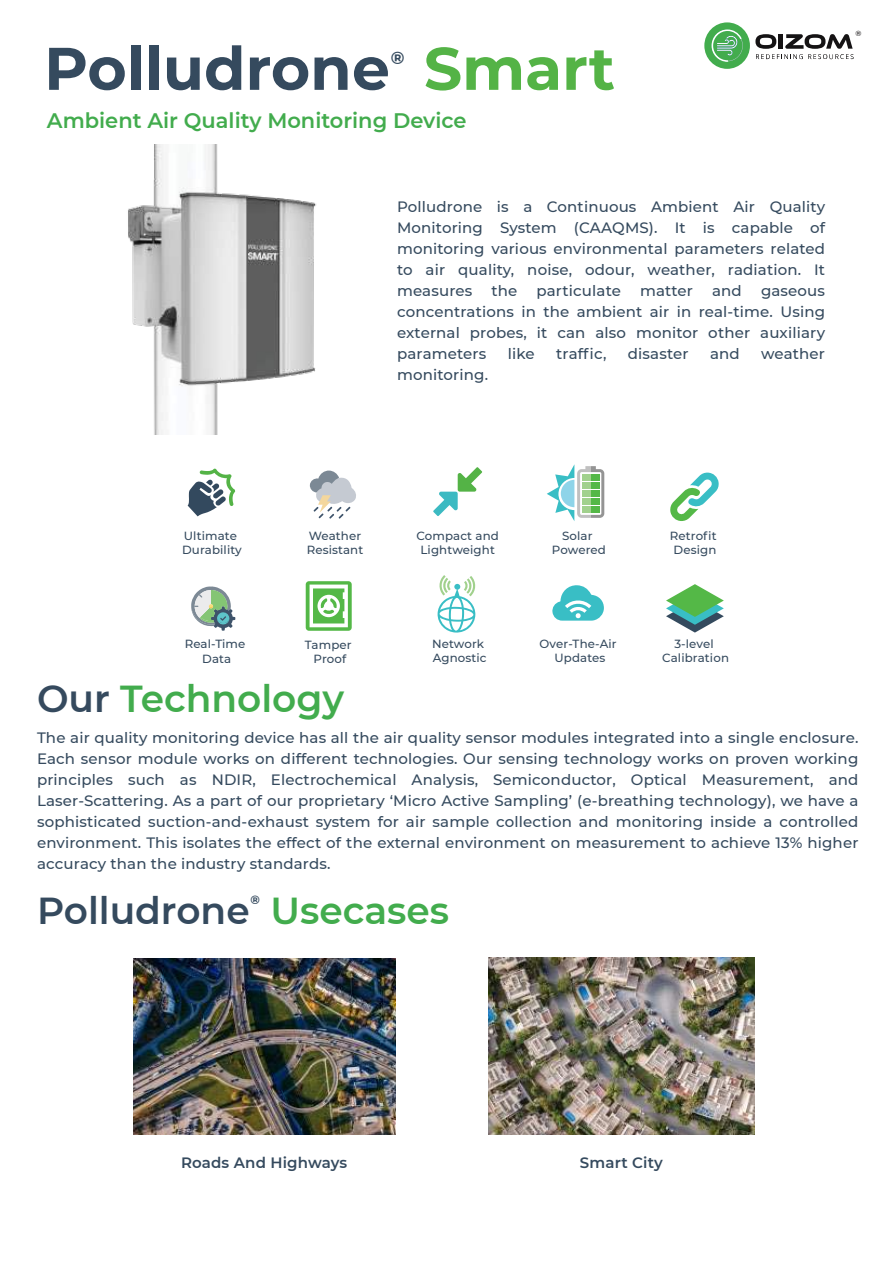
<style>
.page{position:relative;width:893px;height:1263px;background:#fff}
.page>*{position:absolute;margin:0;border:0;box-sizing:border-box;transform-origin:0 0}
.t1{font:700 60px "Montserrat";color:#354a5e}
.t2{font:600 37.5px "Montserrat";color:#354a5e}
.t3{font:600 37.5px "Montserrat";color:#42ac4d}
.t4{font:600 21px "Montserrat";color:#42ac4d}
.t5{font:700 17.55px "Montserrat";color:#354a5e}
.t6{font:500 15px/21px "Montserrat";letter-spacing:.01em;color:#354a5e;text-align:justify}
.t7{font:600 15px "Montserrat";letter-spacing:.01em;color:#354a5e}
.t8{font:700 12px "Montserrat";color:#354a5e}
.t9{font:500 11.85px/14.1px "Montserrat";letter-spacing:.01em;color:#354a5e;text-align:center}
.t10{font:500 7.5px "Montserrat";color:#151314}
.s1{color:#54b346}
.s2{color:#354a5e}
.s3{color:#42ac4d}
</style>
<div class="page">
<svg style="left:433px;top:467px;width:49px;height:49px"></svg>
<svg style="left:188px;top:469px;width:47px;height:47px"></svg>
<svg style="left:552px;top:585px;width:52px;height:36px"></svg>
<svg style="left:547px;top:464px;width:57px;height:57px"></svg>
<svg style="left:670px;top:472px;width:49px;height:49px"></svg>
<svg style="left:306px;top:581px;width:46px;height:50px"></svg>
<svg style="left:437px;top:575px;width:39px;height:58px"></svg>
<svg style="left:666px;top:584px;width:58px;height:49px"></svg>
<img style="left:488px;top:957px;width:267px;height:178px">
<img style="left:133px;top:959px;width:262px;height:176px">
<img style="left:128px;top:144px;width:188px;height:290px">
<svg style="left:755px;top:34px;width:98px;height:25px"></svg>
<div style="left:704px;top:22px;width:46px;height:47px;background:#42ac4d;border-radius:50%"></div>
<svg style="left:711px;top:29px;width:32px;height:33px"></svg>
<svg style="left:310px;top:470px;width:46px;height:49px"></svg>
<svg style="left:191px;top:586px;width:44px;height:45px"></svg>
<h1 class="t1" style="left:44px;top:43px;width:572px">Polludrone <span class="s1">Smart</span></h1>
<p class="t5" style="left:391px;top:50px;width:15px">Æ</p>
<h3 class="t4" style="left:47px;top:112px;width:421px">Ambient Air Quality Monitoring Device</h3>
<p class="t6" style="left:397px;top:198px;width:430px">Polludrone is a Continuous Ambient Air Quality Monitoring System (CAAQMS). It is capable of monitoring various environmental parameters related to air quality, noise, odour, weather, radiation. It measures</p>
<p class="t6" style="left:491px;top:282px;width:27px">the</p>
<p class="t6" style="left:537px;top:282px;width:86px">particulate</p>
<p class="t6" style="left:640px;top:282px;width:54px">matter</p>
<p class="t6" style="left:712px;top:282px;width:31px">and</p>
<p class="t6" style="left:397px;top:282px;width:430px;text-indent:364px">gaseous concentrations in the ambient air in real-time. Using external probes, it can also monitor other auxiliary parameters</p>
<p class="t6" style="left:508px;top:343px;width:28px">like</p>
<p class="t6" style="left:556px;top:343px;width:52px">traffic,</p>
<p class="t6" style="left:628px;top:343px;width:62px">disaster</p>
<p class="t6" style="left:710px;top:343px;width:31px">and</p>
<p class="t6" style="left:761px;top:343px;width:65px">weather</p>
<p class="t6" style="left:397px;top:366px;width:93px">monitoring.</p>
<p class="t10" style="left:856px;top:30px;width:7px">Æ</p>
<p class="t9" style="left:182px;top:530px;width:61px;text-align:left">Ultimate<br>Durability</p>
<p class="t9" style="left:307px;top:530px;width:58px;text-align:left">Weather<br>Resistant</p>
<p class="t9" style="left:416px;top:530px;width:84px">Compact and<br>Lightweight</p>
<p class="t9" style="left:552px;top:529px;width:55px">Solar<br>Powered</p>
<p class="t9" style="left:670px;top:528px;width:48px">Retrofit<br>Design</p>
<p class="t9" style="left:185px;top:638px;width:62px">Real-Time<br>Data</p>
<p class="t9" style="left:540px;top:637px;width:79px">Over-The-Air<br>Updates</p>
<p class="t9" style="left:305px;top:638px;width:48px">Tamper<br>Proof</p>
<p class="t9" style="left:432px;top:637px;width:56px;text-align:left">Network<br>Agnostic</p>
<p class="t9" style="left:662px;top:637px;width:68px">3-level<br>Calibration</p>
<h2 class="t3" style="left:37px;top:683px;width:309px"><span class="s2">Our</span> Technology</h2>
<p class="t6" style="left:37px;top:728px;width:823px">The air quality monitoring device has all the air quality sensor modules integrated into a single enclosure.<br>Each sensor module works on different technologies. Our sensing technology works on proven working principles such as NDIR, Electrochemical Analysis, Semiconductor, Optical Measurement, and Laser-Scattering. As a part of our proprietary ëMicro Active Samplingí (e-breathing technology), we have a sophisticated suction-and-exhaust system for air sample collection and monitoring inside a controlled environment. This isolates the effect of the external environment on measurement to achieve 13% higher accuracy than the industry standards.</p>
<p class="t8" style="left:251px;top:894px;width:11px">Æ</p>
<h2 class="t2" style="left:37px;top:895px;width:414px">Polludrone <span class="s3">Usecases</span></h2>
<p class="t7" style="left:181px;top:1157px;width:168px">Roads And Highways</p>
<p class="t7" style="left:580px;top:1157px;width:84px">Smart City</p>
</div>
